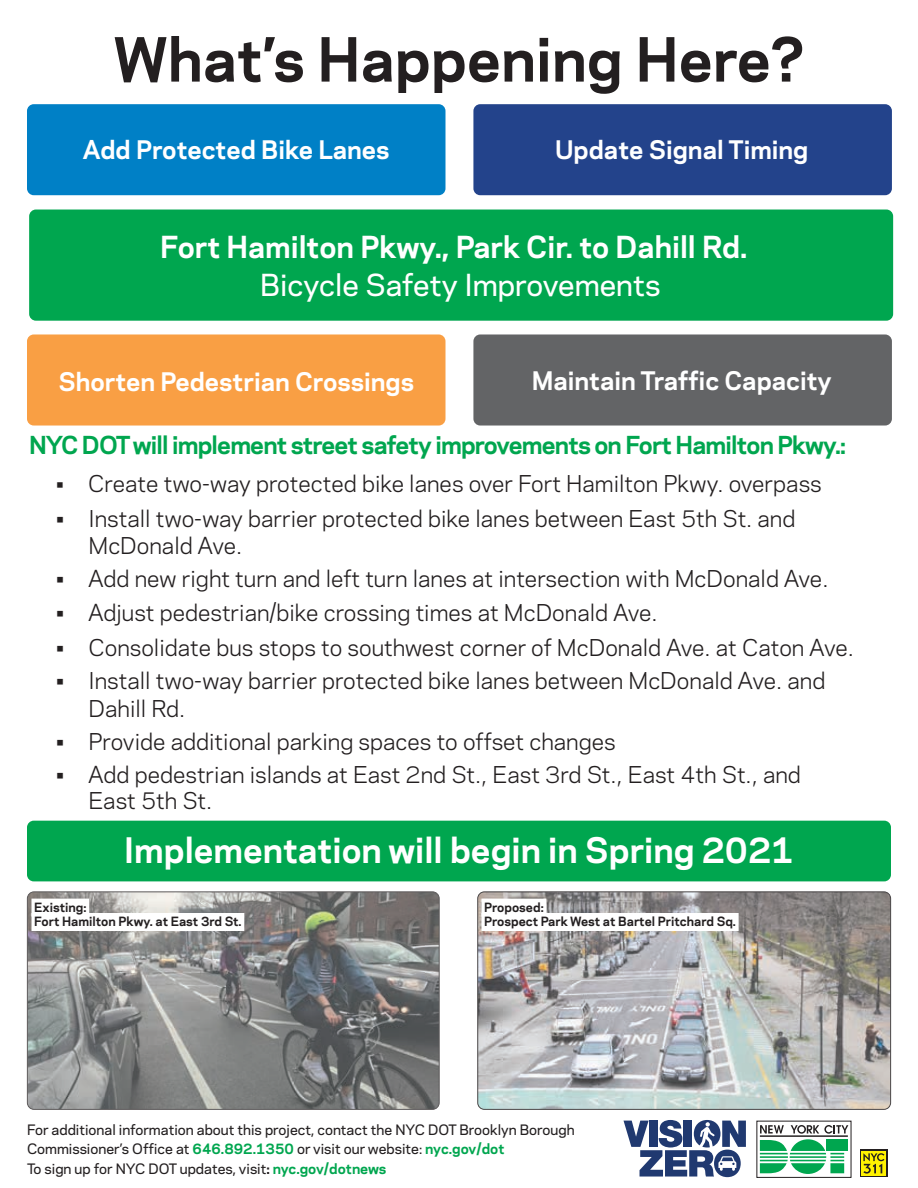
<style>
.page{position:relative;width:918px;height:1188px;background:#fff}
.page>*{position:absolute;margin:0;border:0;box-sizing:border-box;transform-origin:0 0}
.Page_Title{font:700 57px "Galaxie Polaris";color:#231f20}
.Implementation_timin{font:700 33px "Galaxie Polaris";color:#fff}
.t1{font:700 28.5px/37.5px "Galaxie Polaris";color:#fff;text-align:center}
.Color_Box_text{font:700 24px "Galaxie Polaris";color:#fff}
.Body_Heading__Projec{font:700 23.25px "Galaxie Polaris";letter-spacing:-.035em;color:#00a64f}
.Bullet_Points__Proje{font:21.75px/27px "Galaxie Polaris";color:#231f20}
.Additional_info_text{font:500 13.5px/19.5px "Galaxie Polaris";color:#231f20}
.Photo_caption_overla{font:700 12px "Galaxie Polaris";color:#231f20}
.s1{font-weight:500}
.s2{font-size:21px}
.s3{font-weight:700;color:#00a64f}
.s4{font-weight:700}
</style>
<div class="page">
<div style="left:27px;top:104px;width:419px;height:91px;background:#0080c6;border-radius:7px"></div>
<div style="left:473px;top:104px;width:419px;height:91px;background:#23438b;border-radius:7px"></div>
<div style="left:27px;top:334px;width:419px;height:92px;background:#f99f44;border-radius:7px"></div>
<div style="left:473px;top:334px;width:419px;height:92px;background:#636466;border-radius:7px"></div>
<div style="left:27px;top:821px;width:864px;height:60px;background:#00a64f;border-radius:7px"></div>
<img style="left:27px;top:893px;width:411px;height:215px">
<div style="left:27px;top:891px;width:413px;height:219px;border:1px solid #231f20;border-radius:7px"></div>
<div style="left:32px;top:899px;width:57px;height:18px;background:#fff"></div>
<div style="left:32px;top:913px;width:212px;height:18px;background:#fff"></div>
<img style="left:479px;top:893px;width:412px;height:215px">
<div style="left:477px;top:891px;width:414px;height:219px;border:1px solid #231f20;border-radius:7px"></div>
<div style="left:482px;top:899px;width:64px;height:18px;background:#fff"></div>
<div style="left:482px;top:913px;width:257px;height:18px;background:#fff"></div>
<svg style="left:624px;top:1120px;width:122px;height:57px"></svg>
<div style="left:757px;top:1121px;width:94px;height:57px;border:1px solid #231f20"></div>
<svg style="left:760px;top:1125px;width:88px;height:49px"></svg>
<div style="left:860px;top:1149px;width:28px;height:28px;background:#231f20"></div>
<div style="left:861px;top:1151px;width:25px;height:25px;background:#fff200"></div>
<svg style="left:863px;top:1153px;width:21px;height:21px"></svg>
<div style="left:29px;top:210px;width:864px;height:111px;background:#00a64f;border-radius:7px"></div>
<h1 class="Page_Title" style="left:113px;top:17px;width:693px">What’s Happening Here?</h1>
<h3 class="Color_Box_text" style="left:83px;top:131px;width:308px">Add Protected Bike Lanes</h3>
<h3 class="Color_Box_text" style="left:555px;top:132px;width:255px">Update Signal Timing</h3>
<p class="t1" style="left:160px;top:227px;width:589px">Fort Hamilton Pkwy., Park Cir. to Dahill Rd.<br><span class="s1">Bicycle Safety Improvements</span></p>
<h3 class="Color_Box_text" style="left:58px;top:364px;width:357px">Shorten Pedestrian Crossings</h3>
<h3 class="Color_Box_text" style="left:532px;top:362px;width:301px">Maintain Traffic Capacity</h3>
<h4 class="Body_Heading__Projec" style="left:29px;top:427px;width:818px">NYC DOT will implement street safety improvements on Fort Hamilton Pkwy.:</h4>
<p class="Bullet_Points__Proje" style="left:56px;top:469px;width:767px"><span class="s2">•</span> Create two-way protected bike lanes over Fort Hamilton Pkwy. overpass</p>
<p class="Bullet_Points__Proje" style="left:88px;top:504px;width:708px;text-indent:-32px">• Install two-way barrier protected bike lanes between East 5th St. and<br>McDonald Ave.</p>
<p class="Bullet_Points__Proje" style="left:56px;top:564px;width:774px">• Add new right turn and left turn lanes at intersection with McDonald Ave.</p>
<p class="Bullet_Points__Proje" style="left:56px;top:598px;width:603px">• Adjust pedestrian/bike crossing times at McDonald Ave.</p>
<p class="Bullet_Points__Proje" style="left:56px;top:633px;width:799px">• Consolidate bus stops to southwest corner of McDonald Ave. at Caton Ave.</p>
<p class="Bullet_Points__Proje" style="left:88px;top:665px;width:738px;line-height:28.5px;text-indent:-32px">• Install two-way barrier protected bike lanes between McDonald Ave. and<br>Dahill Rd.</p>
<p class="Bullet_Points__Proje" style="left:56px;top:727px;width:561px">• Provide additional parking spaces to offset changes</p>
<p class="Bullet_Points__Proje" style="left:88px;top:761px;width:714px;line-height:25.5px;text-indent:-32px">• Add pedestrian islands at East 2nd St., East 3rd St., East 4th St., and<br>East 5th St.</p>
<h2 class="Implementation_timin" style="left:124px;top:826px;width:672px">Implementation will begin in Spring 2021</h2>
<p class="Photo_caption_overla" style="left:34px;top:898px;width:54px">Existing:</p>
<p class="Photo_caption_overla" style="left:34px;top:913px;width:209px">Fort Hamilton Pkwy. at East 3rd St.</p>
<p class="Photo_caption_overla" style="left:484px;top:898px;width:61px">Proposed:</p>
<p class="Photo_caption_overla" style="left:484px;top:913px;width:253px">Prospect Park West at Bartel Pritchard Sq.</p>
<h5 class="Additional_info_text" style="left:27px;top:1119px;width:549px">For additional information about this project, contact the NYC DOT Brooklyn Borough<br>Commissioner’s Office at <span class="s3">646.892.1350</span> or visit our website: <span class="s3">nyc.gov/dot</span></h5>
<h5 class="Additional_info_text" style="left:27px;top:1158px;width:361px">To sign up for NYC DOT updates, visit<span class="s4">:</span> <span class="s3">nyc.gov/dotnews</span></h5>
</div>
